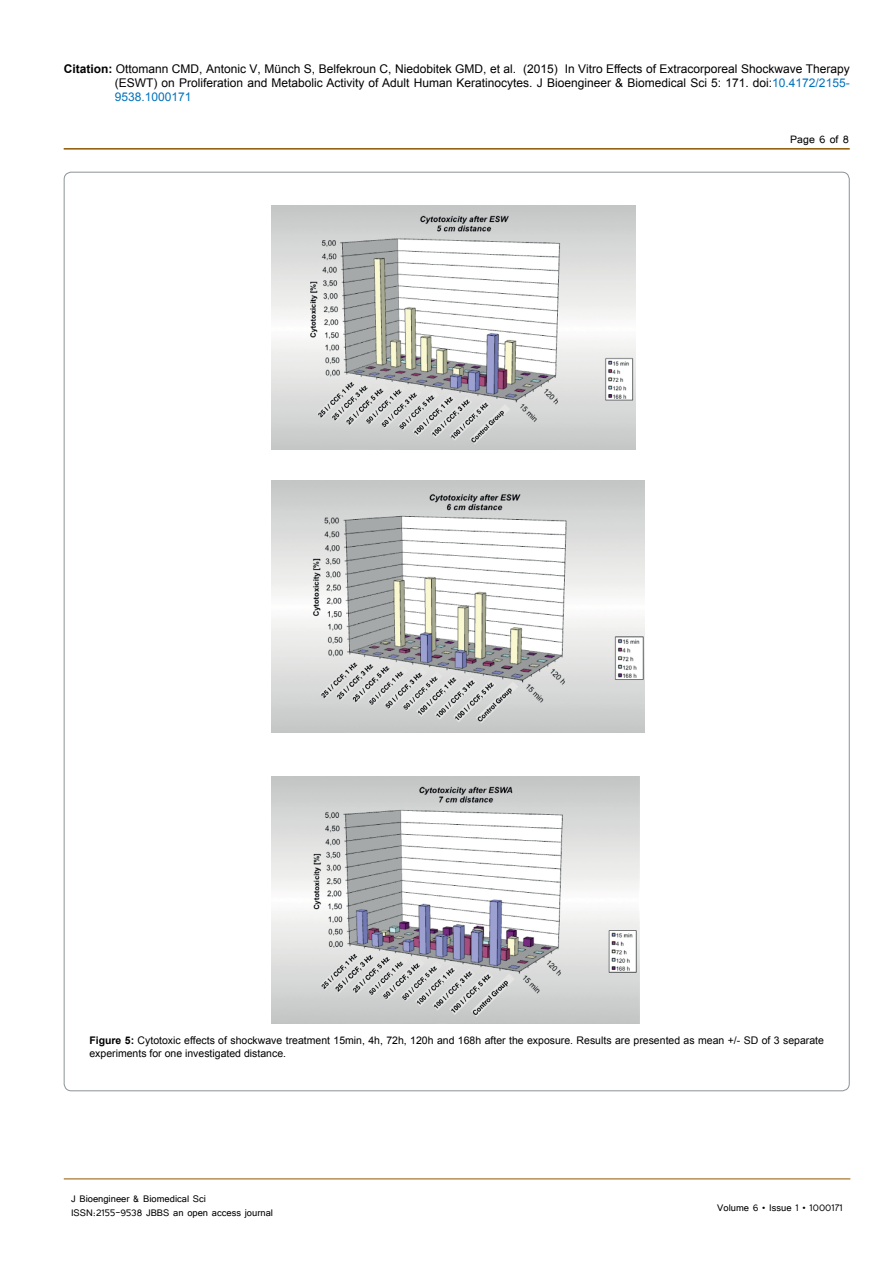
<style>
.page{position:relative;width:893px;height:1263px;background:#fff}
.page>*{position:absolute;margin:0;border:0;box-sizing:border-box;transform-origin:0 0}
.t1{font:13.5px "Tunga";color:#000}
.t2{font:12px/14.4px "Arial";color:#000;text-align:justify}
.t3{font:12px/14.4px "Tunga";color:#000}
.t4{font:10.5px/12.6px "Arial";color:#000}
.s1{font-weight:700}
.s2{color:#0072bc}
</style>
<div class="page">
<hr style="left:64px;top:148px;width:786px;height:2px;background:#905501">
<hr style="left:64px;top:1179px;width:786px;height:1px;background:#905501">
<img style="left:271px;top:206px;width:364px;height:244px">
<img style="left:271px;top:481px;width:374px;height:252px">
<img style="left:271px;top:777px;width:368px;height:247px">
<p class="t2" style="left:115px;top:61px;width:736px;text-indent:-51px"><span class="s1">Citation:</span> Ottomann CMD, Antonic V, Münch S, Belfekroun C, Niedobitek GMD, et al. (2015) In Vitro Effects of Extracorporeal Shockwave Therapy (ESWT) on Proliferation and Metabolic Activity of Adult Human Keratinocytes. J Bioengineer &amp; Biomedical Sci 5: 171. doi:<span class="s2">10.4172/2155- 9538.1000171</span></p>
<p class="t1" style="left:790px;top:131px;width:60px">Page 6 of 8</p>
<p class="t4" style="left:89px;top:1034px;width:736px"><span class="s1">Figure 5:</span> Cytotoxic effects of shockwave treatment 15min, 4h, 72h, 120h and 168h after the exposure. Results are presented as mean +/- SD of 3 separate experiments for one investigated distance.</p>
<p class="t3" style="left:71px;top:1190px;width:204px">J Bioengineer &amp; Biomedical Sci<br>ISSN:2155-9538 JBBS an open access journal</p>
<p class="t3" style="left:717px;top:1199px;width:127px">Volume 6 • Issue 1 • 1000171</p>
</div>
